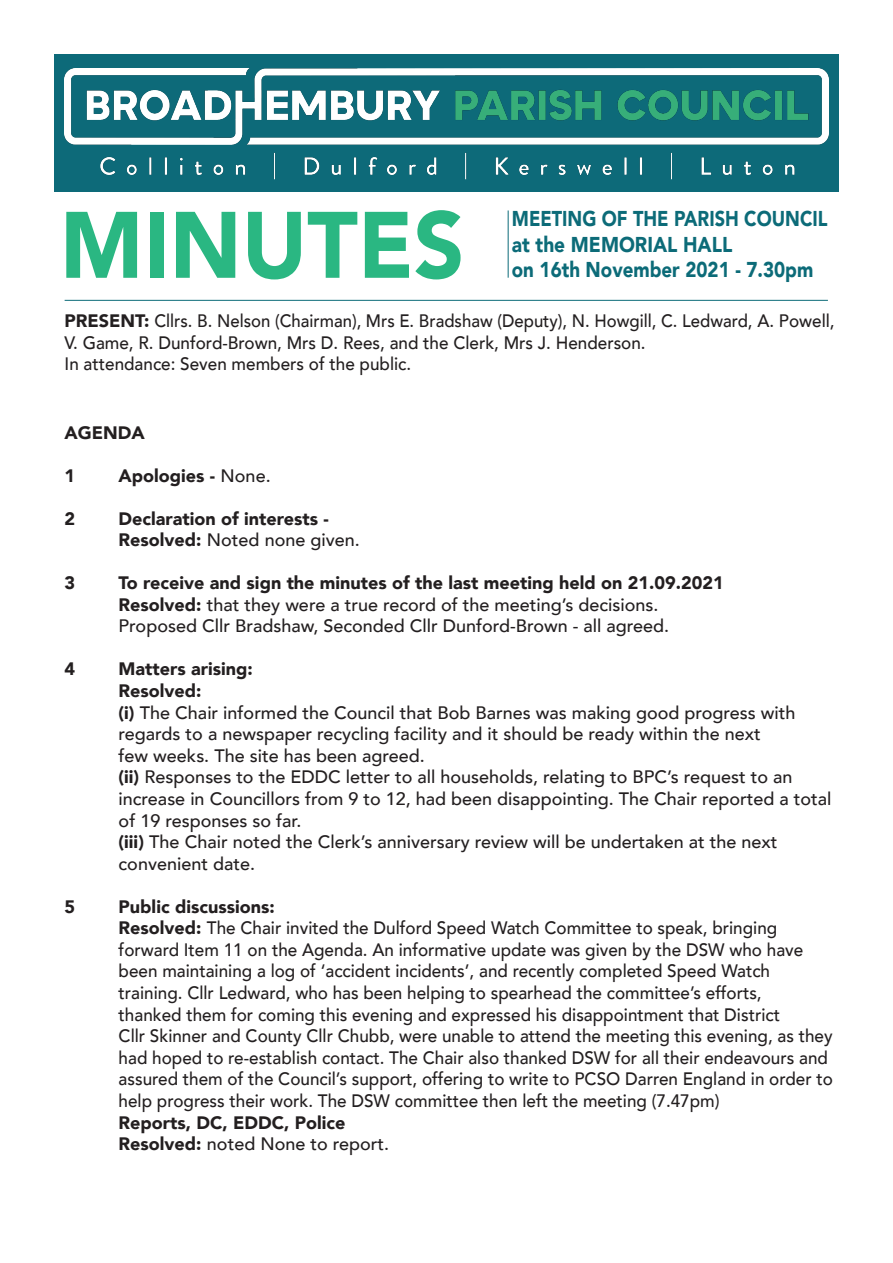
<style>
.page{position:relative;width:893px;height:1263px;background:#fff}
.page>*{position:absolute;margin:0;border:0;box-sizing:border-box;transform-origin:0 0}
.t1{font:900 93.15px "Avenir";color:#2ab782;scale:.95 1}
.t2{font:900 21.45px/25.5px "Avenir";color:#0c6b78;scale:.85 1}
.t3{font:500 18px/21.6px "Avenir";color:#231f20;scale:.95 1}
.t4{font:500 18px/21.6px "Avenir";color:#231f20}
.t5{font:500 18px/21.6px "Avenir";color:#231f20;scale:.93 1}
.t6{font:900 18px/21.6px "Avenir";color:#231f20}
.s1{font-weight:900}
.s2{font-weight:500}
</style>
<div class="page">
<div style="left:54px;top:54px;width:785px;height:137px;background:#0d6a79"></div>
<img style="left:65px;top:68px;width:763px;height:112px">
<hr style="left:65px;top:300px;width:763px;height:1px;background:#0c6b78">
<hr style="left:508px;top:210px;width:1px;height:68px;background:#0c6b78">
<p class="t1" style="left:60px;top:166px;width:427px">MINUTES</p>
<p class="t2" style="left:512px;top:205px;width:373px">MEETING OF THE PARISH COUNCIL at the MEMORIAL HALL<br>on 16th November 2021 - 7.30pm</p>
<p class="t5" style="left:65px;top:309px;width:829px"><span class="s1">PRESENT:</span> Cllrs. B. Nelson (Chairman), Mrs E. Bradshaw (Deputy), N. Howgill, C. Ledward, A. Powell,<br>V. Game, R. Dunford-Brown, Mrs D. Rees, and the Clerk, Mrs J. Henderson.<br>In attendance: Seven members of the public.</p>
<p class="t6" style="left:65px;top:421px;width:82px">AGENDA</p>
<p class="t6" style="left:65px;top:464px;width:12px">1</p>
<p class="t6" style="left:119px;top:464px;width:154px">Apologies - <span class="s2">None.</span></p>
<p class="t6" style="left:65px;top:507px;width:12px">2</p>
<p class="t6" style="left:119px;top:507px;width:243px">Declaration of interests -<br>Resolved: <span class="s2">Noted none given.</span></p>
<p class="t6" style="left:65px;top:572px;width:12px">3</p>
<p class="t4" style="left:119px;top:571px;width:607px"><span class="s1">To receive and sign the minutes of the last meeting held on 21.09.2021<br>Resolved:</span> that they were a true record of the meeting’s decisions.<br>Proposed Cllr Bradshaw, Seconded Cllr Dunford-Brown - all agreed.</p>
<p class="t6" style="left:65px;top:658px;width:12px">4</p>
<p class="t4" style="left:119px;top:657px;width:714px"><span class="s1">Matters arising:<br>Resolved:<br>(i)</span> The Chair informed the Council that Bob Barnes was making good progress with regards to a newspaper recycling facility and it should be ready within the next<br>few weeks. The site has been agreed.<br><span class="s1">(ii)</span> Responses to the EDDC letter to all households, relating to BPC’s request to an increase in Councillors from 9 to 12, had been disappointing. The Chair reported a total of 19 responses so far.<br><span class="s1">(iii)</span> The Chair noted the Clerk’s anniversary review will be undertaken at the next convenient date.</p>
<p class="t6" style="left:65px;top:895px;width:12px">5</p>
<p class="t3" style="left:119px;top:894px;width:753px"><span class="s1">Public discussions:<br>Resolved:</span> The Chair invited the Dulford Speed Watch Committee to speak, bringing forward Item 11 on the Agenda. An informative update was given by the DSW who have been maintaining a log of ‘accident incidents’, and recently completed Speed Watch training. Cllr Ledward, who has been helping to spearhead the committee’s efforts,<br>thanked them for coming this evening and expressed his disappointment that District<br>Cllr Skinner and County Cllr Chubb, were unable to attend the meeting this evening, as they had hoped to re-establish contact. The Chair also thanked DSW for all their endeavours and assured them of the Council’s support, offering to write to PCSO Darren England in order to help progress their work. The DSW committee then left the meeting (7.47pm)<br><span class="s1">Reports, DC, EDDC, Police<br>Resolved:</span> noted None to report.</p>
</div>
